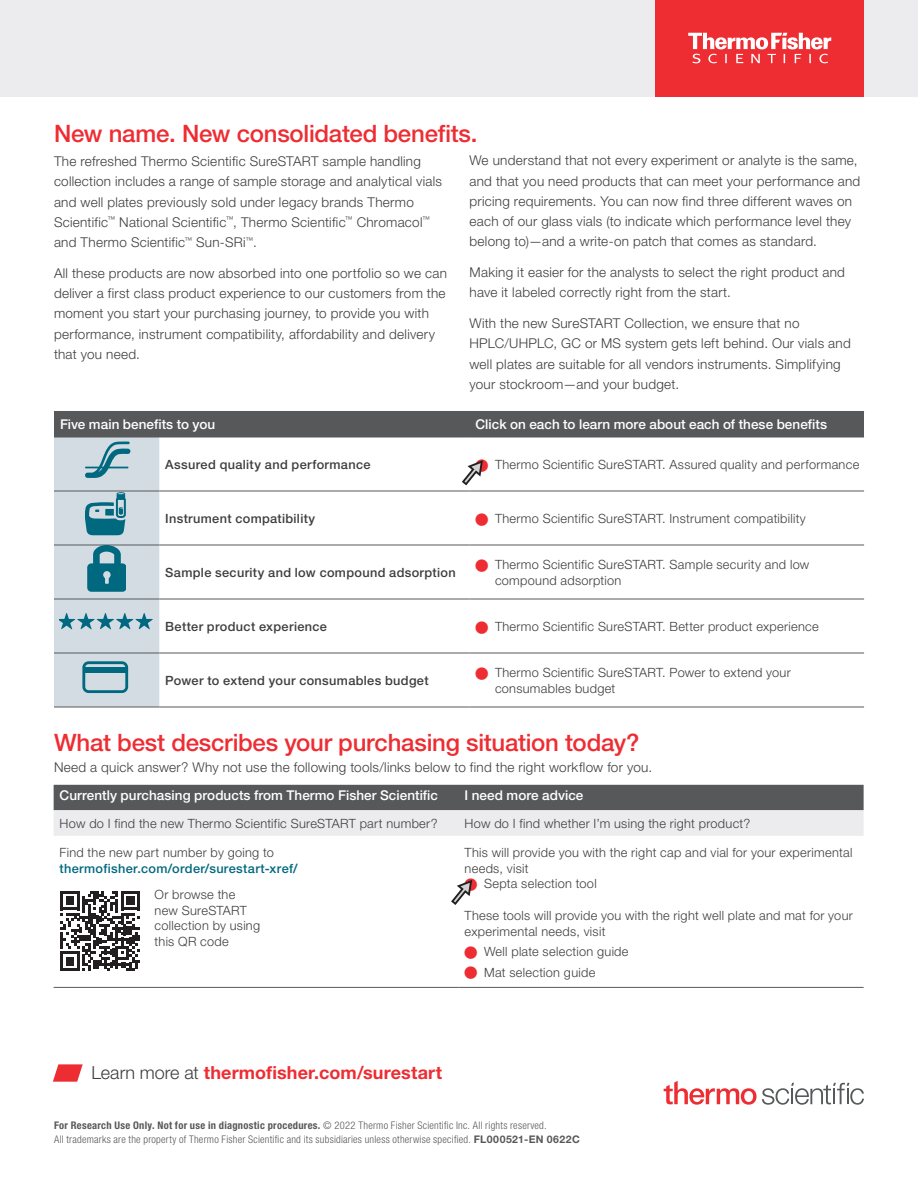
<style>
.page{position:relative;width:918px;height:1188px;background:#fff}
.page>*{position:absolute;margin:0;border:0;box-sizing:border-box;transform-origin:0 0}
.t1{font:500 24px "Helvetica Neue LTW1 G";letter-spacing:-.01em;color:#ee2d33}
.t2{font:700 18px "Helvetica Neue LTW1 G";letter-spacing:.01em;color:#ee2d33}
.t3{font:300 13.5px/20.2px "Helvetica Neue LTW1 G";letter-spacing:.02em;color:#3e3e3f}
.t4{font:500 13.5px "Helvetica Neue LTW1 G";letter-spacing:.005em;color:#fff}
.t5{font:300 12.75px/15.8px "Helvetica Neue LTW1 G";letter-spacing:.025em;color:#3e3e3f}
.t6{font:500 12.75px "Helvetica Neue LTW1 G";letter-spacing:.025em;color:#3e3e3f}
.t7{font:500 12.75px "Helvetica Neue LTW1 G";letter-spacing:.03em;color:#00687f}
.t8{font:300 condensed 10.5px/13.5px "Helvetica Neue LTW1 G";letter-spacing:.025em;color:#57585a}
.s1{font-weight:300;color:#3e3e3f}
.s2{font-weight:700}
.s3{font-weight:700;font-stretch:normal}
</style>
<div class="page">
<svg style="left:53px;top:1064px;width:30px;height:18px"></svg>
<div style="left:0;top:0;width:918px;height:96px;background:#ececee"></div>
<div style="left:54px;top:411px;width:416px;height:26px;background:#57585a"></div>
<div style="left:470px;top:411px;width:394px;height:26px;background:#57585a"></div>
<hr style="left:470px;top:437px;width:394px;height:1px;background:#57585a">
<hr style="left:470px;top:491px;width:394px;height:1px;background:#57585a">
<hr style="left:470px;top:545px;width:394px;height:1px;background:#57585a">
<hr style="left:470px;top:599px;width:394px;height:1px;background:#57585a">
<hr style="left:470px;top:653px;width:394px;height:1px;background:#57585a">
<hr style="left:470px;top:707px;width:394px;height:1px;background:#57585a">
<hr style="left:159px;top:491px;width:311px;height:1px;background:#57585a">
<hr style="left:159px;top:545px;width:311px;height:1px;background:#57585a">
<hr style="left:159px;top:437px;width:311px;height:1px;background:#57585a">
<hr style="left:159px;top:599px;width:311px;height:1px;background:#57585a">
<hr style="left:159px;top:653px;width:311px;height:1px;background:#57585a">
<hr style="left:54px;top:707px;width:105px;height:1px;background:#57585a">
<hr style="left:159px;top:707px;width:311px;height:1px;background:#57585a">
<svg style="left:54px;top:437px;width:105px;height:270px;background:#b0c8d0"></svg>
<svg style="left:54px;top:785px;width:810px;height:51px;background:#a2a3a5"></svg>
<hr style="left:54px;top:987px;width:405px;height:1px;background:#57585a">
<hr style="left:459px;top:987px;width:405px;height:1px;background:#57585a">
<svg style="left:60px;top:891px;width:80px;height:80px"></svg>
<svg style="left:664px;top:1081px;width:200px;height:24px"></svg>
<div style="left:656px;top:0;width:208px;height:96px;background:#ee2d33"></div>
<svg style="left:688px;top:33px;width:143px;height:30px"></svg>
<svg style="left:462px;top:460px;width:21px;height:25px"></svg>
<svg style="left:451px;top:880px;width:22px;height:25px"></svg>
<h1 class="t1" style="left:54px;top:119px;width:425px">New name. New consolidated benefits.</h1>
<p class="t3" style="left:54px;top:151px;width:390px">The refreshed Thermo Scientific SureSTART sample handling collection includes a range of sample storage and analytical vials and well plates previously sold under legacy brands Thermo Scientific<sup>™</sup> National Scientific<sup>™</sup>, Thermo Scientific<sup>™</sup> Chromacol<sup>™ </sup>and Thermo Scientific<sup>™</sup> Sun-SRi<sup>™</sup>.</p>
<p class="t3" style="left:54px;top:263px;width:394px">All these products are now absorbed into one portfolio so we can deliver a first class product experience to our customers from the moment you start your purchasing journey, to provide you with performance, instrument compatibility, affordability and delivery that you need.</p>
<p class="t3" style="left:469px;top:151px;width:392px">We understand that not every experiment or analyte is the same, and that you need products that can meet your performance and pricing requirements. You can now find three different waves on each of our glass vials (to indicate which performance level they belong to)—and a write-on patch that comes as standard.</p>
<p class="t3" style="left:469px;top:262px;width:377px">Making it easier for the analysts to select the right product and have it labeled correctly right from the start.</p>
<p class="t3" style="left:469px;top:313px;width:383px">With the new SureSTART Collection, we ensure that no HPLC/UHPLC, GC or MS system gets left behind. Our vials and well plates are suitable for all vendors instruments. Simplifying your stockroom—and your budget.</p>
<p class="t4" style="left:60px;top:416px;width:157px">Five main benefits to you</p>
<p class="t4" style="left:476px;top:416px;width:353px">Click on each to learn more about each of these benefits</p>
<p class="t6" style="left:165px;top:456px;width:207px">Assured quality and performance</p>
<p class="t5" style="left:495px;top:456px;width:366px">Thermo Scientific SureSTART. Assured quality and performance</p>
<p class="t6" style="left:165px;top:510px;width:151px">Instrument compatibility</p>
<p class="t5" style="left:495px;top:510px;width:312px">Thermo Scientific SureSTART. Instrument compatibility</p>
<p class="t6" style="left:165px;top:564px;width:292px">Sample security and low compound adsorption</p>
<p class="t5" style="left:495px;top:557px;width:316px">Thermo Scientific SureSTART. Sample security and low compound adsorption</p>
<p class="t6" style="left:165px;top:618px;width:163px">Better product experience</p>
<p class="t5" style="left:495px;top:618px;width:325px">Thermo Scientific SureSTART. Better product experience</p>
<p class="t6" style="left:165px;top:672px;width:265px">Power to extend your consumables budget</p>
<p class="t5" style="left:495px;top:665px;width:297px">Thermo Scientific SureSTART. Power to extend your consumables budget</p>
<h1 class="t1" style="left:54px;top:728px;width:587px">What best describes your purchasing situation today?</h1>
<p class="t3" style="left:54px;top:757px;width:600px">Need a quick answer? Why not use the following tools/links below to find the right workflow for you.</p>
<p class="t4" style="left:60px;top:788px;width:380px">Currently purchasing products from Thermo Fisher Scientific</p>
<p class="t4" style="left:465px;top:788px;width:120px">I need more advice</p>
<p class="t5" style="left:60px;top:815px;width:379px">How do I find the new Thermo Scientific SureSTART part number?</p>
<p class="t5" style="left:465px;top:815px;width:287px">How do I find whether I’m using the right product?</p>
<p class="t5" style="left:60px;top:844px;width:216px">Find the new part number by going to</p>
<p class="t7" style="left:60px;top:860px;width:240px">thermofisher.com/order/surestart-xref/</p>
<p class="t5" style="left:465px;top:844px;width:389px">This will provide you with the right cap and vial for your experimental</p>
<p class="t5" style="left:465px;top:860px;width:65px">needs, visit</p>
<p class="t5" style="left:484px;top:876px;width:114px">Septa selection tool</p>
<p class="t5" style="left:465px;top:907px;width:390px">These tools will provide you with the right well plate and mat for your experimental needs, visit</p>
<p class="t5" style="left:484px;top:941px;width:146px;line-height:21px">Well plate selection guide<br>Mat selection guide</p>
<p class="t5" style="left:155px;top:886px;width:107px">Or browse the new SureSTART collection by using this QR code</p>
<h2 class="t2" style="left:91px;top:1062px;width:352px"><span class="s1">Learn more at</span> thermofisher.com/surestart</h2>
<p class="t8" style="left:54px;top:1119px;width:527px"><span class="s2">For Research Use Only. Not for use in diagnostic procedures.</span> © 2022 Thermo Fisher Scientific Inc. All rights reserved.<br>All trademarks are the property of Thermo Fisher Scientific and its subsidiaries unless otherwise specified. <span class="s3">FL000521-EN 0622C</span></p>
</div>
